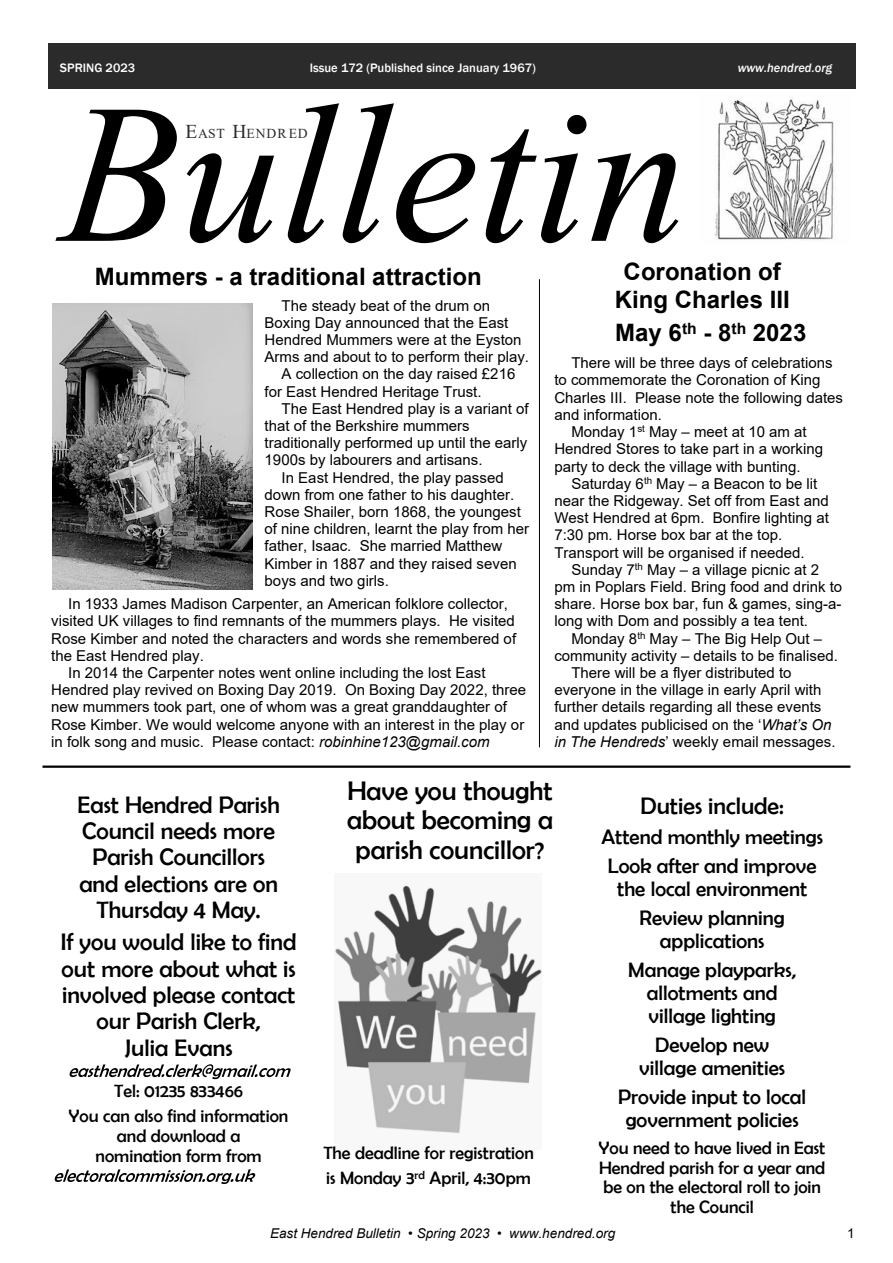
<style>
.page{position:relative;width:893px;height:1263px;background:#fff}
.page>*{position:absolute;margin:0;border:0;box-sizing:border-box;transform-origin:0 0}
.t1{font:italic 198px "Times New Roman";color:#000}
.t2{font:27px/29.7px "Berlin Sans FB";color:#000;text-align:center}
.t3{font:24px/26.4px "Berlin Sans FB";color:#000;text-align:center}
.t4{font:700 24px/27.5px "Arial";color:#000;text-align:center}
.t5{font:21px/29.1px "Berlin Sans FB";color:#000;text-align:center}
.t6{font:18px/19.8px "Berlin Sans FB";color:#000;text-align:center}
.t7{font:15px "Arial";color:#000}
.t8{font:13.65px "Times New Roman";letter-spacing:.065em;color:#2b2b2b}
.t9{font:italic 13.5px "Arial";color:#000}
.t10{font:13.5px "Arial";color:#000}
.t11{font:500 12.6px "Franklin Gothic";color:#fefefe}
.t12{font:italic 500 12.6px "Franklin Gothic";color:#fefefe}
.s1{font-size:19.5px}
.s2{font-style:italic}
.s3{font-size:24px}
</style>
<div class="page">
<div style="left:48px;top:43px;width:808px;height:45px;background:#2b2b2b"></div>
<img style="left:52px;top:303px;width:200px;height:287px">
<hr style="left:539px;top:279px;width:1px;height:468px;background:#000">
<img style="left:715px;top:97px;width:119px;height:143px">
<hr style="left:43px;top:765px;width:807px;height:3px;background:#000">
<svg style="left:69px;top:1064px;width:222px;height:15px"></svg>
<svg style="left:55px;top:1169px;width:200px;height:15px"></svg>
<img style="left:335px;top:885px;width:207px;height:249px">
<p class="t11" style="left:60px;top:63px;width:77px">SPRING 2023</p>
<p class="t11" style="left:310px;top:63px;width:228px">Issue 172 (Published since January 1967)</p>
<p class="t12" style="left:738px;top:63px;width:96px">www.hendred.org</p>
<h1 class="t1" style="left:60px;top:103px;width:628px">Bulletin</h1>
<p class="t8" style="left:185px;top:128px;width:124px"><span class="s1">E</span>AST <span class="s1">H</span>ENDRED</p>
<h3 class="t4" style="left:95px;top:265px;width:388px">Mummers - a traditional attraction</h3>
<p class="t7" style="left:282px;top:300px;width:210px">The steady beat of the drum on</p>
<p class="t7" style="left:265px;top:317px;width:245px">Boxing Day announced that the East</p>
<p class="t7" style="left:265px;top:334px;width:258px">Hendred Mummers were at the Eyston</p>
<p class="t7" style="left:265px;top:351px;width:266px">Arms and about to to perform their play.</p>
<p class="t7" style="left:282px;top:368px;width:235px">A collection on the day raised £216</p>
<p class="t7" style="left:265px;top:386px;width:218px">for East Hendred Heritage Trust.</p>
<p class="t7" style="left:282px;top:403px;width:249px">The East Hendred play is a variant of</p>
<p class="t7" style="left:265px;top:420px;width:207px">that of the Berkshire mummers</p>
<p class="t7" style="left:265px;top:437px;width:264px">traditionally performed up until the early</p>
<p class="t7" style="left:265px;top:454px;width:219px">1900s by labourers and artisans.</p>
<p class="t7" style="left:282px;top:472px;width:224px">In East Hendred, the play passed</p>
<p class="t7" style="left:265px;top:489px;width:251px">down from one father to his daughter.</p>
<p class="t7" style="left:265px;top:506px;width:258px">Rose Shailer, born 1868, the youngest</p>
<p class="t7" style="left:265px;top:523px;width:266px">of nine children, learnt the play from her</p>
<p class="t7" style="left:265px;top:540px;width:239px">father, Isaac. She married Matthew</p>
<p class="t7" style="left:265px;top:558px;width:254px">Kimber in 1887 and they raised seven</p>
<p class="t7" style="left:265px;top:575px;width:126px">boys and two girls.</p>
<p class="t7" style="left:68px;top:598px;width:441px">In 1933 James Madison Carpenter, an American folklore collector,</p>
<p class="t7" style="left:51px;top:615px;width:465px">visited UK villages to find remnants of the mummers plays. He visited</p>
<p class="t7" style="left:51px;top:633px;width:466px">Rose Kimber and noted the characters and words she remembered of</p>
<p class="t7" style="left:51px;top:650px;width:154px">the East Hendred play.</p>
<p class="t7" style="left:68px;top:667px;width:419px">In 2014 the Carpenter notes went online including the lost East</p>
<p class="t7" style="left:51px;top:684px;width:477px">Hendred play revived on Boxing Day 2019. On Boxing Day 2022, three</p>
<p class="t7" style="left:51px;top:701px;width:457px">new mummers took part, one of whom was a great granddaughter of</p>
<p class="t7" style="left:51px;top:719px;width:475px">Rose Kimber. We would welcome anyone with an interest in the play or</p>
<p class="t7" style="left:51px;top:736px;width:440px">in folk song and music. Please contact: <span class="s2">robinhine123@gmail.com</span></p>
<h3 class="t4" style="left:615px;top:260px;width:176px">Coronation of<br>King Charles III</h3>
<h3 class="t4" style="left:615px;top:321px;width:193px">May 6<sup>th</sup> - 8<sup>th</sup> 2023</h3>
<p class="t7" style="left:571px;top:357px;width:263px">There will be three days of celebrations</p>
<p class="t7" style="left:554px;top:375px;width:268px">to commemorate the Coronation of King</p>
<p class="t7" style="left:554px;top:392px;width:290px">Charles III. Please note the following dates</p>
<p class="t7" style="left:554px;top:409px;width:109px">and information.</p>
<p class="t7" style="left:571px;top:426px;width:237px">Monday 1<sup>st</sup> May – meet at 10 am at</p>
<p class="t7" style="left:554px;top:443px;width:270px">Hendred Stores to take part in a working</p>
<p class="t7" style="left:554px;top:461px;width:248px">party to deck the village with bunting.</p>
<p class="t7" style="left:571px;top:478px;width:247px">Saturday 6<sup>th</sup> May – a Beacon to be lit</p>
<p class="t7" style="left:554px;top:495px;width:276px">near the Ridgeway. Set off from East and</p>
<p class="t7" style="left:554px;top:512px;width:276px">West Hendred at 6pm. Bonfire lighting at</p>
<p class="t7" style="left:554px;top:529px;width:229px">7:30 pm. Horse box bar at the top.</p>
<p class="t7" style="left:554px;top:547px;width:252px">Transport will be organised if needed.</p>
<p class="t7" style="left:571px;top:564px;width:249px">Sunday 7<sup>th</sup> May – a village picnic at 2</p>
<p class="t7" style="left:554px;top:581px;width:289px">pm in Poplars Field. Bring food and drink to</p>
<p class="t7" style="left:554px;top:598px;width:289px">share. Horse box bar, fun &amp; games, sing-a-</p>
<p class="t7" style="left:554px;top:615px;width:255px">long with Dom and possibly a tea tent.</p>
<p class="t7" style="left:571px;top:633px;width:252px">Monday 8<sup>th</sup> May – The Big Help Out –</p>
<p class="t7" style="left:554px;top:650px;width:285px">community activity – details to be finalised.</p>
<p class="t7" style="left:571px;top:667px;width:222px">There will be a flyer distributed to</p>
<p class="t7" style="left:554px;top:684px;width:268px">everyone in the village in early April with</p>
<p class="t7" style="left:554px;top:701px;width:269px">further details regarding all these events</p>
<p class="t7" style="left:554px;top:719px;width:279px">and updates publicised on the ‘<span class="s2">What’s On</span></p>
<p class="t7" style="left:554px;top:736px;width:283px"><span class="s2">in The Hendreds</span>’ weekly email messages.</p>
<h3 class="t3" style="left:77px;top:791px;width:204px">East Hendred Parish<br>Council needs more<br>Parish Councillors and elections are on<br>Thursday 4 May.</h3>
<h3 class="t3" style="left:61px;top:929px;width:237px">If you would like to find out more about what is involved please contact our Parish Clerk,<br>Julia Evans</h3>
<p class="t6" style="left:69px;top:1077px;width:221px;line-height:25.8px">Tel: 01235 833466<br>You can also find information</p>
<p class="t6" style="left:96px;top:1126px;width:168px">and download a nomination form from</p>
<h2 class="t2" style="left:347px;top:775px;width:207px">Have you thought about becoming a parish councillor<span class="s3">?</span></h2>
<p class="t6" style="left:323px;top:1140px;width:212px;line-height:25px;text-align:left">The deadline for registration is Monday 3<sup>rd</sup> April, 4:30pm</p>
<h3 class="t3" style="left:640px;top:792px;width:145px">Duties include:</h3>
<h3 class="t5" style="left:601px;top:822px;width:223px">Attend monthly meetings<br>Look after and improve</h3>
<h3 class="t5" style="left:617px;top:874px;width:191px">the local environment<br>Review planning</h3>
<h3 class="t5" style="left:628px;top:926px;width:170px">applications<br>Manage playparks,</h3>
<h3 class="t5" style="left:647px;top:981px;width:132px;line-height:23.1px;text-align:left">allotments and village lighting</h3>
<h3 class="t5" style="left:639px;top:1033px;width:147px;line-height:23.1px">Develop new village amenities</h3>
<h3 class="t5" style="left:618px;top:1085px;width:190px;line-height:23.1px">Provide input to local government policies</h3>
<p class="t6" style="left:599px;top:1138px;width:228px">You need to have lived in East<br>Hendred parish for a year and be on the electoral roll to join the Council</p>
<p class="t9" style="left:270px;top:1228px;width:347px">East Hendred Bulletin • Spring 2023 • www.hendred.org</p>
<p class="t10" style="left:847px;top:1228px;width:9px">1</p>
</div>
